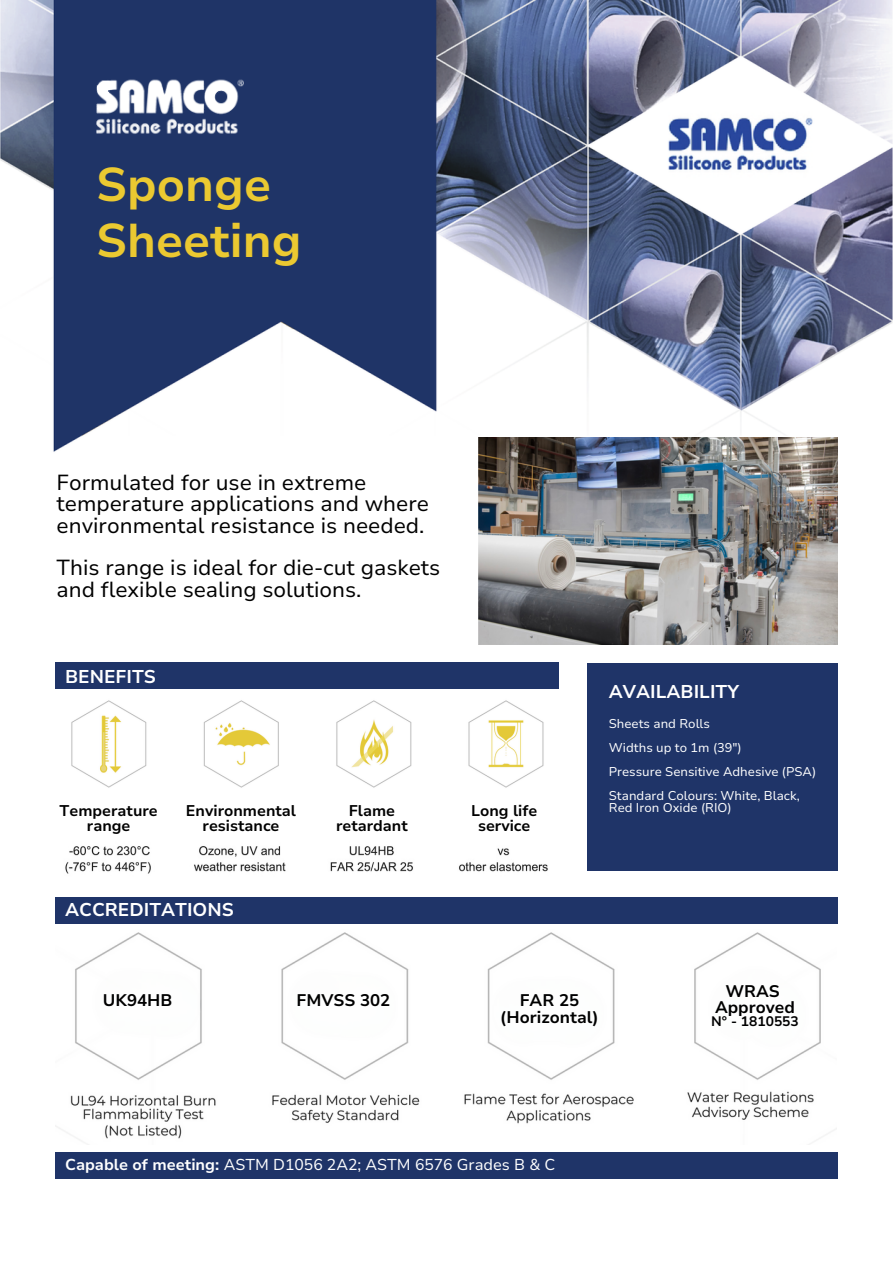
<style>
.page{position:relative;width:893px;height:1264px;background:#fff}
.page>*{position:absolute;margin:0;border:0;box-sizing:border-box;transform-origin:0 0}
.t1{font:700 47.25px/55.8px "Nunito Sans 10 pt";color:#ebc931}
.t2{font:21.75px/21.3px "Nunito Sans 10 pt";color:#000}
.t3{font:700 18.45px "Nunito Sans 10 pt";color:#fff}
.t4{font:700 16.8px "Nunito Sans 10 pt";color:#000}
.t5{font:15.75px "Nunito Sans 10 pt";color:#fff}
.t6{font:700 15.45px/15.1px "Nunito Sans 10 pt";color:#000;text-align:center}
.t7{font:700 13.8px "Nunito Sans 10 pt";color:#000}
.t8{font:12.75px/12px "Nunito Sans 10 pt";color:#fff}
.s1{font-weight:700}
</style>
<div class="page">
<img style="left:0;top:0;width:892px;height:457px">
<img style="left:478px;top:438px;width:359px;height:206px">
<div style="left:587px;top:663px;width:250px;height:207px;background:#1f3468"></div>
<div style="left:55px;top:1152px;width:782px;height:26px;background:#1f3468"></div>
<div style="left:55px;top:663px;width:503px;height:26px;background:#1f3468"></div>
<div style="left:55px;top:897px;width:782px;height:26px;background:#1f3468"></div>
<img style="left:65px;top:846px;width:483px;height:28px">
<img style="left:71px;top:700px;width:473px;height:88px">
<img style="left:55px;top:932px;width:780px;height:208px">
<img style="left:96px;top:74px;width:148px;height:68px">
<p class="t1" style="left:96px;top:157px;width:207px">Sponge<br>Sheeting</p>
<p class="t2" style="left:57px;top:472px;width:374px">Formulated for use in extreme temperature applications and where environmental resistance is needed.</p>
<p class="t2" style="left:57px;top:557px;width:385px">This range is ideal for die-cut gaskets and flexible sealing solutions.</p>
<p class="t3" style="left:65px;top:664px;width:92px">BENEFITS</p>
<p class="t6" style="left:60px;top:803px;width:100px">Temperature range</p>
<p class="t6" style="left:186px;top:803px;width:112px">Environmental resistance</p>
<p class="t6" style="left:336px;top:803px;width:73px">Flame retardant</p>
<p class="t6" style="left:471px;top:803px;width:68px">Long life service</p>
<p class="t3" style="left:608px;top:679px;width:132px">AVAILABILITY</p>
<p class="t8" style="left:608px;top:718px;width:103px">Sheets and Rolls</p>
<p class="t8" style="left:608px;top:742px;width:134px">Widths up to 1m (39")</p>
<p class="t8" style="left:608px;top:766px;width:209px">Pressure Sensitive Adhesive (PSA)</p>
<p class="t8" style="left:608px;top:790px;width:192px">Standard Colours: White, Black,<br>Red Iron Oxide (RIO)</p>
<p class="t3" style="left:65px;top:897px;width:170px">ACCREDITATIONS</p>
<p class="t4" style="left:103px;top:989px;width:71px">UK94HB</p>
<p class="t4" style="left:296px;top:989px;width:95px">FMVSS 302</p>
<p class="t4" style="left:519px;top:989px;width:61px">FAR 25</p>
<p class="t4" style="left:500px;top:1005px;width:100px">(Horizontal)</p>
<p class="t4" style="left:725px;top:980px;width:56px">WRAS</p>
<p class="t4" style="left:715px;top:995px;width:82px">Approved</p>
<p class="t7" style="left:711px;top:1012px;width:89px">N° - 1810553</p>
<p class="t5" style="left:65px;top:1153px;width:491px"><span class="s1">Capable of meeting:</span> ASTM D1056 2A2; ASTM 6576 Grades B &amp; C</p>
</div>
